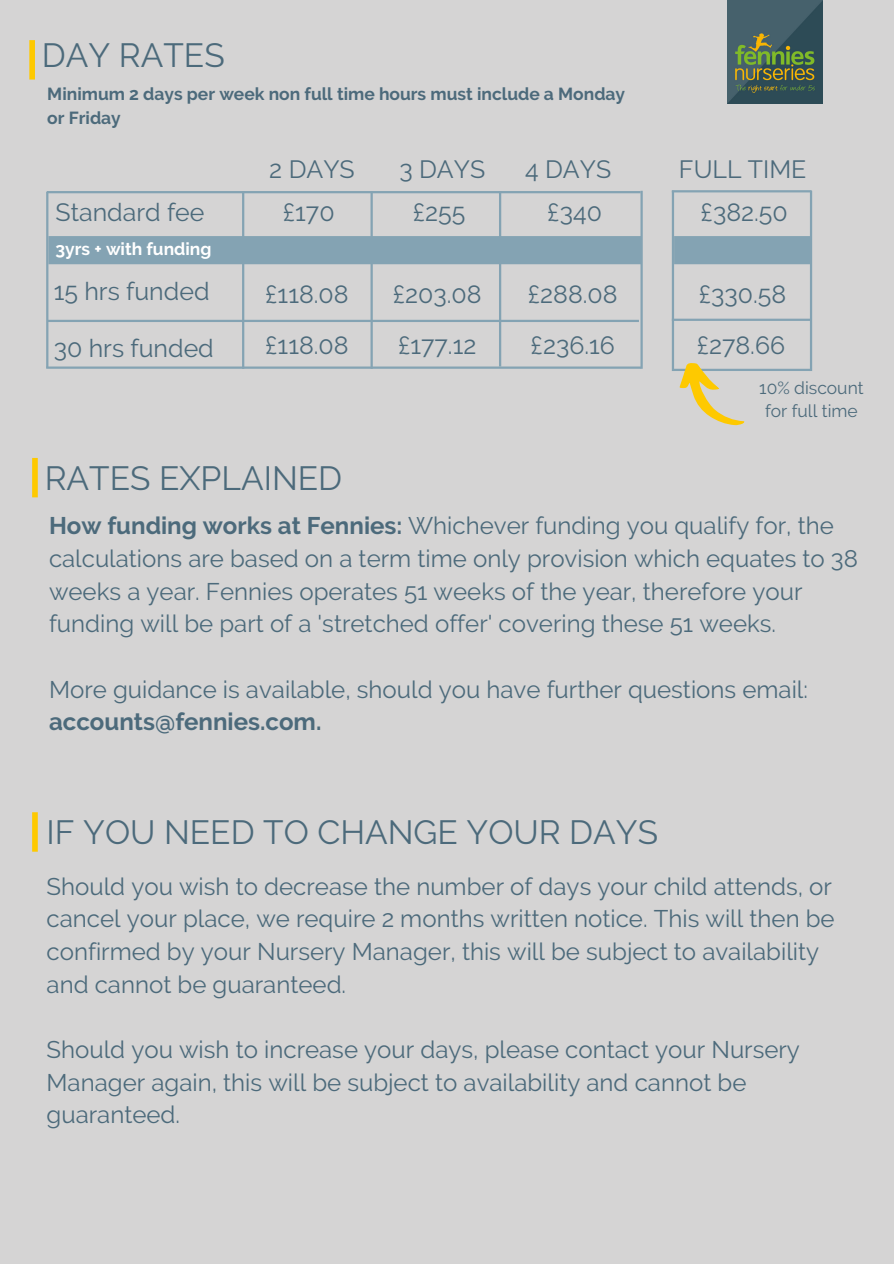
<style>
.page{position:relative;width:894px;height:1264px;background:#fff}
.page>*{position:absolute;margin:0;border:0;box-sizing:border-box;transform-origin:0 0}
.t1{font:33.45px "Raleway";color:#4c6a7b}
.t2{font:24.9px "Raleway";color:#4c6a7b}
.t3{font:24px/32.7px "Raleway";color:#4c6a7b}
.t4{font:700 24px "Raleway";color:#4c6a7b}
.t5{font:700 17.4px/23.7px "Raleway";color:#4c6a7b}
.t6{font:17.4px/23.7px "Raleway";color:#4c6a7b;text-align:center}
.t7{font:700 17.4px "Raleway";color:#fff}
.s1{font-weight:700}
</style>
<div class="page">
<div style="left:0;top:0;width:893px;height:1263px;background:#d5d4d4"></div>
<img style="left:727px;top:0;width:95px;height:104px">
<hr style="left:47px;top:191px;width:593px;height:2px;background:#84a3b3">
<div style="left:48px;top:236px;width:593px;height:28px;background:#84a3b3"></div>
<hr style="left:47px;top:320px;width:591px;height:2px;background:#84a3b3">
<hr style="left:46px;top:366px;width:595px;height:3px;background:#84a3b3">
<hr style="left:46px;top:192px;width:2px;height:175px;background:#84a3b3">
<hr style="left:242px;top:192px;width:2px;height:177px;background:#84a3b3">
<hr style="left:370px;top:192px;width:2px;height:177px;background:#84a3b3">
<hr style="left:499px;top:192px;width:2px;height:174px;background:#84a3b3">
<hr style="left:640px;top:191px;width:2px;height:178px;background:#84a3b3">
<hr style="left:671px;top:191px;width:3px;height:180px;background:#84a3b3">
<hr style="left:809px;top:191px;width:2px;height:180px;background:#84a3b3">
<hr style="left:671px;top:190px;width:140px;height:2px;background:#84a3b3">
<div style="left:674px;top:236px;width:137px;height:28px;background:#84a3b3"></div>
<hr style="left:671px;top:319px;width:139px;height:2px;background:#84a3b3">
<hr style="left:672px;top:369px;width:139px;height:2px;background:#84a3b3">
<div style="left:29px;top:40px;width:6px;height:40px;background:#fec900"></div>
<div style="left:32px;top:458px;width:6px;height:39px;background:#fec900"></div>
<svg style="left:671px;top:359px;width:76px;height:67px"></svg>
<div style="left:32px;top:812px;width:6px;height:39px;background:#fec900"></div>
<p class="t1" style="left:42px;top:35px;width:184px">DAY RATES</p>
<p class="t5" style="left:47px;top:82px;width:579px">Minimum 2 days per week non full time hours must include a Monday or Friday</p>
<p class="t2" style="left:56px;top:198px;width:150px">Standard fee</p>
<p class="t7" style="left:56px;top:239px;width:157px">3yrs + with funding</p>
<p class="t2" style="left:54px;top:277px;width:157px">15 hrs funded</p>
<p class="t2" style="left:54px;top:334px;width:161px">30 hrs funded</p>
<p class="t2" style="left:269px;top:154px;width:87px">2 DAYS</p>
<p class="t2" style="left:399px;top:154px;width:87px">3 DAYS</p>
<p class="t2" style="left:525px;top:154px;width:88px">4 DAYS</p>
<p class="t2" style="left:678px;top:154px;width:129px">FULL TIME</p>
<p class="t2" style="left:283px;top:198px;width:53px">£170</p>
<p class="t2" style="left:412px;top:198px;width:54px">£255</p>
<p class="t2" style="left:547px;top:198px;width:56px">£340</p>
<p class="t2" style="left:265px;top:279px;width:85px">£118.08</p>
<p class="t2" style="left:392px;top:279px;width:90px">£203.08</p>
<p class="t2" style="left:527px;top:279px;width:91px">£288.08</p>
<p class="t2" style="left:265px;top:331px;width:85px">£118.08</p>
<p class="t2" style="left:398px;top:331px;width:80px">£177.12</p>
<p class="t2" style="left:530px;top:331px;width:86px">£236.16</p>
<p class="t2" style="left:700px;top:198px;width:89px">£382.50</p>
<p class="t2" style="left:698px;top:279px;width:89px">£330.58</p>
<p class="t2" style="left:696px;top:331px;width:90px">£278.66</p>
<p class="t6" style="left:759px;top:375px;width:106px">10% discount for full time</p>
<p class="t1" style="left:45px;top:458px;width:299px">RATES EXPLAINED</p>
<p class="t3" style="left:49px;top:509px;width:810px"><span class="s1">How funding works at Fennies:</span> Whichever funding you qualify for, the calculations are based on a term time only provision which equates to 38 weeks a year. Fennies operates 51 weeks of the year, therefore your funding will be part of a 'stretched offer' covering these 51 weeks.</p>
<p class="t3" style="left:49px;top:672px;width:760px">More guidance is available, should you have further questions email:</p>
<p class="t4" style="left:49px;top:707px;width:274px">accounts@fennies.com.</p>
<p class="t1" style="left:47px;top:812px;width:613px">IF YOU NEED TO CHANGE YOUR DAYS</p>
<p class="t3" style="left:47px;top:869px;width:789px">Should you wish to decrease the number of days your child attends, or cancel your place, we require 2 months written notice. This will then be confirmed by your Nursery Manager, this will be subject to availability and cannot be guaranteed.</p>
<p class="t3" style="left:47px;top:1033px;width:754px">Should you wish to increase your days, please contact your Nursery<br>Manager again, this will be subject to availability and cannot be guaranteed.</p>
</div>
